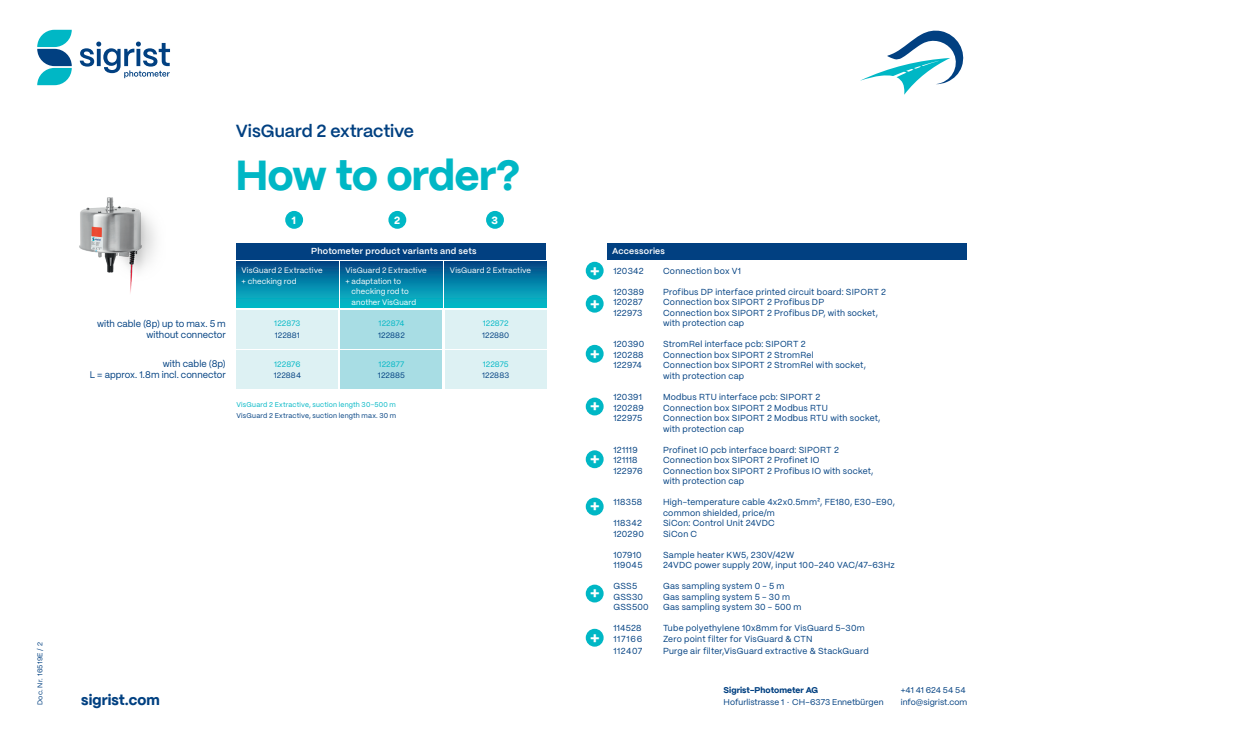
<style>
.page{position:relative;width:1241px;height:737px;background:#fff}
.page>*{position:absolute;margin:0;border:0;box-sizing:border-box;transform-origin:0 0}
.t1{font:800 42px "PP Mori";letter-spacing:-.01em;color:#00b7c5}
.t2{font:600 17.5px "PP Mori";letter-spacing:-.01em;color:#014081}
.t3{font:800 14.7px "PP Mori";letter-spacing:.005em;color:#014081}
.t4{font:800 10.5px "PP Mori";color:#fff}
.t5{font:9.62px/10.9px "PP Mori";letter-spacing:.005em;color:#014081;text-align:right;scale:.96 1}
.t6{font:8.75px/10.5px "PP Mori";letter-spacing:.03em;color:#014081}
.t7{font:600 8.75px "PP Mori";letter-spacing:.025em;color:#fff}
.t8{font:8.4px "PP Mori";letter-spacing:.005em;color:#014081}
.t9{font:800 8.4px "PP Mori";letter-spacing:.005em;color:#014081}
.t10{font:7.88px "PP Mori";letter-spacing:.01em;color:#fff}
.t11{font:7.88px "PP Mori";letter-spacing:.005em;color:#00b7c5}
.t12{font:7.88px "PP Mori";letter-spacing:.015em;color:#014081}
.t13{font:7px "PP Mori";letter-spacing:.025em;color:#014081}
.t14{font:7px "PP Mori";letter-spacing:.025em;color:#00b7c5}
</style>
<div class="page">
<svg style="left:37px;top:30px;width:35px;height:55px"></svg>
<svg style="left:80px;top:42px;width:90px;height:36px"></svg>
<div style="left:444px;top:350px;width:102px;height:38px;background:#ddf1f3"></div>
<div style="left:444px;top:310px;width:102px;height:38px;background:#ddf1f3"></div>
<img style="left:79px;top:197px;width:77px;height:96px">
<div style="left:444px;top:262px;width:102px;height:45px;background:linear-gradient(to bottom,#024988,#06c2cd)"></div>
<div style="left:236px;top:243px;width:310px;height:16px;background:#014081"></div>
<div style="left:340px;top:350px;width:102px;height:38px;background:#a8dde4"></div>
<div style="left:340px;top:310px;width:102px;height:38px;background:#a8dde4"></div>
<div style="left:340px;top:262px;width:102px;height:45px;background:linear-gradient(to bottom,#024988,#06c2cd)"></div>
<div style="left:236px;top:350px;width:102px;height:38px;background:#ddf1f3"></div>
<div style="left:236px;top:310px;width:102px;height:38px;background:#ddf1f3"></div>
<div style="left:236px;top:262px;width:102px;height:45px;background:linear-gradient(to bottom,#024988,#06c2cd)"></div>
<div style="left:285px;top:211px;width:18px;height:18px;background:#00b7c5;border-radius:50%"></div>
<div style="left:388px;top:211px;width:18px;height:18px;background:#00b7c5;border-radius:50%"></div>
<div style="left:486px;top:211px;width:18px;height:18px;background:#00b7c5;border-radius:50%"></div>
<svg style="left:860px;top:30px;width:104px;height:65px"></svg>
<div style="left:607px;top:243px;width:359px;height:16px;background:#014081"></div>
<div style="left:585px;top:295px;width:18px;height:18px;background:#00b7c5;border-radius:50%"></div>
<div style="left:585px;top:262px;width:18px;height:18px;background:#00b7c5;border-radius:50%"></div>
<div style="left:585px;top:345px;width:18px;height:18px;background:#00b7c5;border-radius:50%"></div>
<div style="left:585px;top:397px;width:18px;height:18px;background:#00b7c5;border-radius:50%"></div>
<div style="left:585px;top:450px;width:18px;height:18px;background:#00b7c5;border-radius:50%"></div>
<div style="left:585px;top:497px;width:18px;height:18px;background:#00b7c5;border-radius:50%"></div>
<div style="left:585px;top:584px;width:18px;height:18px;background:#00b7c5;border-radius:50%"></div>
<div style="left:585px;top:629px;width:18px;height:17px;background:#00b7c5;border-radius:50%"></div>
<p class="t5" style="left:97px;top:318px;width:136px">with cable (8p) up to max. 5 m without connector</p>
<p class="t5" style="left:163px;top:357px;width:67px">with cable (8p)</p>
<p class="t5" style="left:90px;top:368px;width:143px">L = approx. 1.8m incl. connector</p>
<p class="t2" style="left:236px;top:116px;width:180px">VisGuard 2 extractive</p>
<p class="t1" style="left:236px;top:138px;width:286px">How to order?</p>
<p class="t4" style="left:292px;top:211px;width:6px">1</p>
<p class="t4" style="left:394px;top:211px;width:8px">2</p>
<p class="t4" style="left:491px;top:211px;width:8px">3</p>
<p class="t7" style="left:311px;top:244px;width:167px">Photometer product variants and sets</p>
<p class="t10" style="left:241px;top:263px;width:83px">VisGuard 2 Extractive</p>
<p class="t10" style="left:241px;top:274px;width:57px">+ checking rod</p>
<p class="t10" style="left:345px;top:263px;width:83px">VisGuard 2 Extractive</p>
<p class="t10" style="left:345px;top:274px;width:57px">+ adaptation to</p>
<p class="t10" style="left:351px;top:284px;width:59px">checking rod to</p>
<p class="t10" style="left:351px;top:295px;width:66px">another VisGuard</p>
<p class="t10" style="left:450px;top:263px;width:83px">VisGuard 2 Extractive</p>
<p class="t11" style="left:274px;top:317px;width:28px">122873</p>
<p class="t12" style="left:275px;top:328px;width:27px">122881</p>
<p class="t11" style="left:378px;top:317px;width:27px">122874</p>
<p class="t12" style="left:378px;top:328px;width:28px">122882</p>
<p class="t11" style="left:482px;top:317px;width:27px">122872</p>
<p class="t12" style="left:482px;top:328px;width:29px">122880</p>
<p class="t11" style="left:274px;top:357px;width:28px">122876</p>
<p class="t12" style="left:274px;top:369px;width:29px">122884</p>
<p class="t11" style="left:378px;top:357px;width:27px">122877</p>
<p class="t12" style="left:378px;top:369px;width:28px">122885</p>
<p class="t11" style="left:482px;top:357px;width:27px">122875</p>
<p class="t12" style="left:482px;top:369px;width:29px">122883</p>
<p class="t14" style="left:236px;top:398px;width:161px">VisGuard 2 Extractive, suction length 30-500 m</p>
<p class="t13" style="left:236px;top:409px;width:161px">VisGuard 2 Extractive, suction length max. 30 m</p>
<p class="t13" style="left:34px;top:705px;width:65px;rotate:-90deg">Doc. Nr. 16519E / 2</p>
<p class="t3" style="left:81px;top:687px;width:80px">sigrist.com</p>
<p class="t7" style="left:612px;top:244px;width:54px">Accessories</p>
<p class="t6" style="left:613px;top:265px;width:32px">120342</p>
<p class="t6" style="left:663px;top:265px;width:79px">Connection box V1</p>
<p class="t6" style="left:613px;top:286px;width:32px">120389</p>
<p class="t6" style="left:663px;top:286px;width:224px">Profibus DP interface printed circuit board: SIPORT 2</p>
<p class="t6" style="left:613px;top:296px;width:31px">120287</p>
<p class="t6" style="left:663px;top:296px;width:163px">Connection box SIPORT 2 Profibus DP</p>
<p class="t6" style="left:613px;top:307px;width:30px">122973</p>
<p class="t6" style="left:663px;top:307px;width:216px">Connection box SIPORT 2 Profibus DP, with socket, with protection cap</p>
<p class="t6" style="left:613px;top:338px;width:32px">120390</p>
<p class="t6" style="left:663px;top:338px;width:144px">StromRel interface pcb: SIPORT 2</p>
<p class="t6" style="left:613px;top:349px;width:32px">120288</p>
<p class="t6" style="left:663px;top:349px;width:152px">Connection box SIPORT 2 StromRel</p>
<p class="t6" style="left:613px;top:359px;width:30px">122974</p>
<p class="t6" style="left:663px;top:359px;width:204px">Connection box SIPORT 2 StromRel with socket, with protection cap</p>
<p class="t6" style="left:613px;top:391px;width:30px">120391</p>
<p class="t6" style="left:663px;top:391px;width:159px">Modbus RTU interface pcb: SIPORT 2</p>
<p class="t6" style="left:613px;top:401px;width:32px">120289</p>
<p class="t6" style="left:663px;top:401px;width:166px">Connection box SIPORT 2 Modbus RTU</p>
<p class="t6" style="left:613px;top:412px;width:30px">122975</p>
<p class="t6" style="left:663px;top:412px;width:219px">Connection box SIPORT 2 Modbus RTU with socket, with protection cap</p>
<p class="t6" style="left:613px;top:443px;width:26px">121119</p>
<p class="t6" style="left:663px;top:443px;width:177px">Profinet IO pcb interface board: SIPORT 2</p>
<p class="t6" style="left:613px;top:454px;width:26px">121118</p>
<p class="t6" style="left:663px;top:454px;width:158px">Connection box SIPORT 2 Profinet IO</p>
<p class="t6" style="left:613px;top:464px;width:31px">122976</p>
<p class="t6" style="left:663px;top:464px;width:212px">Connection box SIPORT 2 Profibus IO with socket, with protection cap</p>
<p class="t6" style="left:613px;top:496px;width:30px">118358</p>
<p class="t6" style="left:663px;top:496px;width:233px">High-temperature cable 4x2x0.5mm², FE180, E30-E90, common shielded, price/m</p>
<p class="t6" style="left:613px;top:517px;width:30px">118342</p>
<p class="t6" style="left:663px;top:517px;width:113px">SiCon: Control Unit 24VDC</p>
<p class="t6" style="left:613px;top:527px;width:32px">120290</p>
<p class="t6" style="left:663px;top:527px;width:36px">SiCon C</p>
<p class="t6" style="left:613px;top:548px;width:30px">107910</p>
<p class="t6" style="left:663px;top:548px;width:133px">Sample heater KW5, 230V/42W</p>
<p class="t6" style="left:613px;top:559px;width:31px">119045</p>
<p class="t6" style="left:663px;top:559px;width:233px">24VDC power supply 20W, input 100-240 VAC/47-63Hz</p>
<p class="t6" style="left:613px;top:580px;width:25px">GSS5</p>
<p class="t6" style="left:663px;top:580px;width:123px">Gas sampling system 0 - 5 m</p>
<p class="t6" style="left:613px;top:590px;width:31px">GSS30</p>
<p class="t6" style="left:663px;top:590px;width:128px">Gas sampling system 5 - 30 m</p>
<p class="t6" style="left:613px;top:601px;width:37px">GSS500</p>
<p class="t6" style="left:663px;top:601px;width:140px">Gas sampling system 30 - 500 m</p>
<p class="t6" style="left:613px;top:622px;width:30px">114528</p>
<p class="t6" style="left:663px;top:622px;width:203px">Tube polyethylene 10x8mm for VisGuard 5-30m</p>
<p class="t6" style="left:613px;top:632px;width:30px">117166</p>
<p class="t6" style="left:663px;top:632px;width:151px">Zero point filter for VisGuard &amp; CTN</p>
<p class="t6" style="left:613px;top:645px;width:31px">112407</p>
<p class="t6" style="left:663px;top:645px;width:207px">Purge air filter,VisGuard extractive &amp; StackGuard</p>
<p class="t9" style="left:723px;top:682px;width:96px">Sigrist-Photometer AG</p>
<p class="t8" style="left:723px;top:695px;width:162px">Hofurlistrasse 1 · CH-6373 Ennetbürgen</p>
<p class="t8" style="left:900px;top:682px;width:66px">+41 41 624 54 54</p>
<p class="t8" style="left:900px;top:695px;width:68px">info@sigrist.com</p>
</div>
